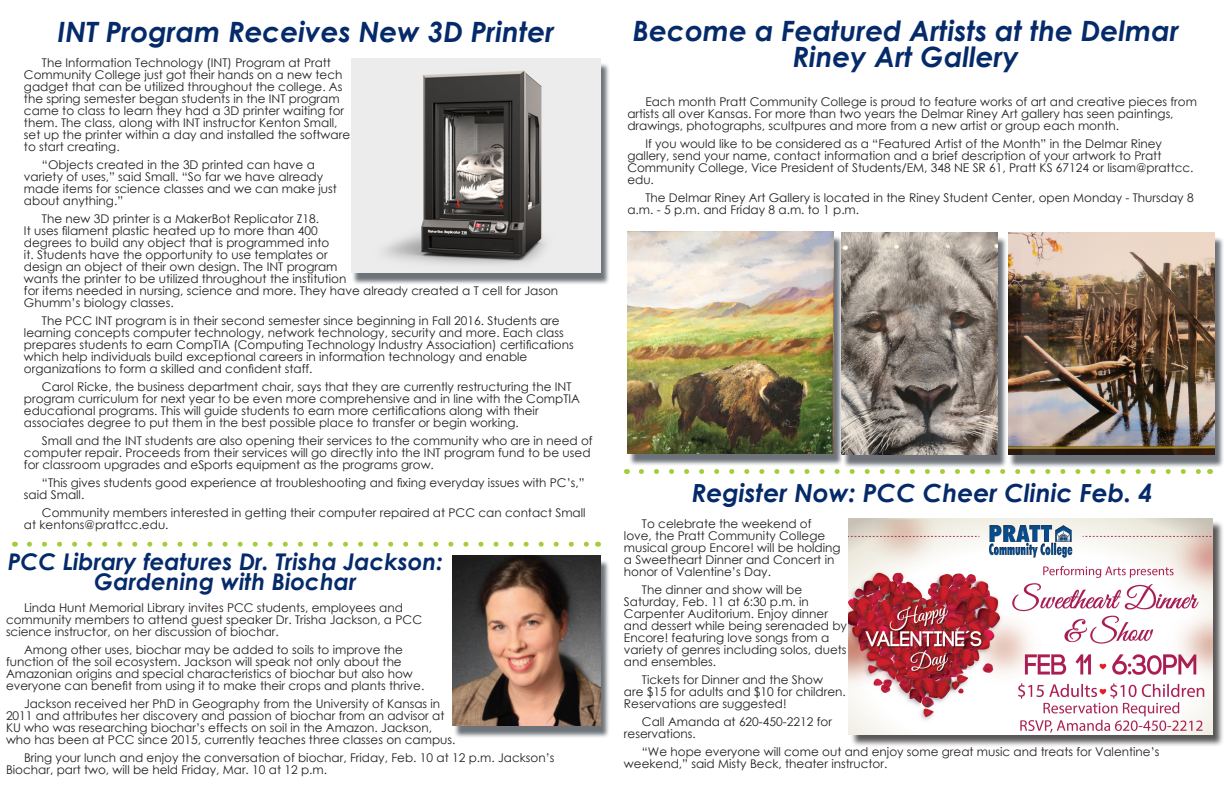
<style>
.page{position:relative;width:1224px;height:792px;background:#fff}
.page>*{position:absolute;margin:0;border:0;box-sizing:border-box;transform-origin:0 0}
.Headlines{font:italic 700 28px "Century Gothic";color:#052a6a}
.Headlines-2{font:italic 700 25px "Century Gothic";color:#052a6a}
.Headlines-3{font:italic 700 23px/20px "Century Gothic";color:#052a6a;text-align:center}
.Headlines-4{font:12px/12px "Century Gothic";color:#231f20}
</style>
<div class="page">
<div style="left:453px;top:560px;width:157px;height:179px;background:#3d454d;opacity:.75"></div>
<img style="left:452px;top:556px;width:149px;height:170px">
<div style="left:352px;top:63px;width:258px;height:222px;background:#3d454d;opacity:.75"></div>
<img style="left:351px;top:58px;width:250px;height:214px">
<div style="left:1009px;top:237px;width:215px;height:231px;background:#3d454d;opacity:.75"></div>
<img style="left:1008px;top:232px;width:206px;height:223px">
<div style="left:628px;top:235px;width:215px;height:231px;background:#3d454d;opacity:.75"></div>
<img style="left:627px;top:231px;width:207px;height:223px">
<div style="left:843px;top:237px;width:165px;height:231px;background:#3d454d;opacity:.75"></div>
<img style="left:842px;top:232px;width:156px;height:223px">
<svg style="left:641px;top:469px;width:560px;height:5px"></svg>
<svg style="left:29px;top:542px;width:560px;height:5px"></svg>
<div style="left:850px;top:520px;width:374px;height:227px;background:#231f20;opacity:.75"></div>
<img style="left:848px;top:519px;width:364px;height:215px">
<p class="Headlines" style="left:58px;top:11px;width:498px">INT Program Receives New 3D Printer</p>
<p class="Headlines-4" style="left:24px;top:57px;width:328px;text-indent:18px">The Information Technology (INT) Program at Pratt Community College just got their hands on a new tech gadget that can be utilized throughout the college. As the spring semester began students in the INT program came to class to learn they had a 3D printer waiting for them. The class, along with INT instructor Kenton Small, set up the printer within a day and installed the software to start creating.</p>
<p class="Headlines-4" style="left:24px;top:159px;width:314px;text-indent:18px">“Objects created in the 3D printed can have a variety of uses,” said Small. “So far we have already made items for science classes and we can make just about anything.”</p>
<p class="Headlines-4" style="left:24px;top:213px;width:536px;text-indent:18px">The new 3D printer is a MakerBot Replicator Z18.<br>It uses filament plastic heated up to more than 400<br>degrees to build any object that is programmed into<br>it. Students have the opportunity to use templates or<br>design an object of their own design. The INT program<br>wants the printer to be utilized throughout the institution<br>for items needed in nursing, science and more. They have already created a T cell for Jason Ghumm’s biology classes.</p>
<p class="Headlines-4" style="left:24px;top:315px;width:551px;text-indent:18px">The PCC INT program is in their second semester since beginning in Fall 2016. Students are learning concepts computer technology, network technology, security and more. Each class prepares students to earn CompTIA (Computing Technology Industry Association) certifications which help individuals build exceptional careers in information technology and enable organizations to form a skilled and confident staff.</p>
<p class="Headlines-4" style="left:24px;top:381px;width:558px;text-indent:18px">Carol Ricke, the business department chair, says that they are currently restructuring the INT program curriculum for next year to be even more comprehensive and in line with the CompTIA educational programs. This will guide students to earn more certifications along with their associates degree to put them in the best possible place to transfer or begin working.</p>
<p class="Headlines-4" style="left:24px;top:435px;width:570px;text-indent:18px">Small and the INT students are also opening their services to the community who are in need of computer repair. Proceeds from their services will go directly into the INT program fund to be used for classroom upgrades and eSports equipment as the programs grow.</p>
<p class="Headlines-4" style="left:24px;top:477px;width:562px;text-indent:18px">“This gives students good experience at troubleshooting and fixing everyday issues with PC’s,” said Small.</p>
<p class="Headlines-4" style="left:24px;top:507px;width:563px;text-indent:18px">Community members interested in getting their computer repaired at PCC can contact Small at kentons@prattcc.edu.</p>
<p class="Headlines-3" style="left:8px;top:550px;width:437px">PCC Library features Dr. Trisha Jackson:<br>Gardening with Biochar</p>
<p class="Headlines-4" style="left:6px;top:601px;width:418px;text-indent:18px">Linda Hunt Memorial Library invites PCC students, employees and community members to attend guest speaker Dr. Trisha Jackson, a PCC science instructor, on her discussion of biochar.</p>
<p class="Headlines-4" style="left:6px;top:643px;width:420px;text-indent:18px">Among other uses, biochar may be added to soils to improve the function of the soil ecosystem. Jackson will speak not only about the Amazonian origins and special characteristics of biochar but also how everyone can benefit from using it to make their crops and plants thrive.</p>
<p class="Headlines-4" style="left:6px;top:697px;width:451px;text-indent:18px">Jackson received her PhD in Geography from the University of Kansas in 2011 and attributes her discovery and passion of biochar from an advisor at KU who was researching biochar’s effects on soil in the Amazon. Jackson, who has been at PCC since 2015, currently teaches three classes on campus.</p>
<p class="Headlines-4" style="left:6px;top:751px;width:550px;text-indent:18px">Bring your lunch and enjoy the conversation of biochar, Friday, Feb. 10 at 12 p.m. Jackson’s<br>Biochar, part two, will be held Friday, Mar. 10 at 12 p.m.</p>
<p class="Headlines" style="left:633px;top:9px;width:548px">Become a Featured Artists at the Delmar</p>
<p class="Headlines" style="left:793px;top:35px;width:228px">Riney Art Gallery</p>
<p class="Headlines-4" style="left:627px;top:96px;width:571px;text-indent:18px">Each month Pratt Community College is proud to feature works of art and creative pieces from artists all over Kansas. For more than two years the Delmar Riney Art gallery has seen paintings, drawings, photographs, scultpures and more from a new artist or group each month.</p>
<p class="Headlines-4" style="left:627px;top:138px;width:568px;text-indent:18px">If you would like to be considered as a “Featured Artist of the Month” in the Delmar Riney gallery, send your name, contact information and a brief description of your artwork to Pratt Community College, Vice President of Students/EM, 348 NE SR 61, Pratt KS 67124 or lisam@prattcc. edu.</p>
<p class="Headlines-4" style="left:627px;top:192px;width:568px;text-indent:18px">The Delmar Riney Art Gallery is located in the Riney Student Center, open Monday - Thursday 8 a.m. - 5 p.m. and Friday 8 a.m. to 1 p.m.</p>
<p class="Headlines-2" style="left:692px;top:474px;width:462px">Register Now: PCC Cheer Clinic Feb. 4</p>
<p class="Headlines-4" style="left:624px;top:517px;width:218px;text-indent:18px">To celebrate the weekend of love, the Pratt Community College musical group Encore! will be holding a Sweetheart Dinner and Concert in honor of Valentine’s Day.</p>
<p class="Headlines-4" style="left:624px;top:583px;width:225px;text-indent:18px">The dinner and show will be<br>Saturday, Feb. 11 at 6:30 p.m. in<br>Carpenter Auditorium. Enjoy dinner and dessert while being serenaded by<br>Encore! featuring love songs from a variety of genres including solos, duets and ensembles.</p>
<p class="Headlines-4" style="left:624px;top:673px;width:223px;text-indent:18px">Tickets for Dinner and the Show<br>are $15 for adults and $10 for children.<br>Reservations are suggested!</p>
<p class="Headlines-4" style="left:624px;top:715px;width:210px;text-indent:18px">Call Amanda at 620-450-2212 for reservations.</p>
<p class="Headlines-4" style="left:624px;top:745px;width:537px;text-indent:18px">“We hope everyone will come out and enjoy some great music and treats for Valentine’s weekend,” said Misty Beck, theater instructor.</p>
</div>
